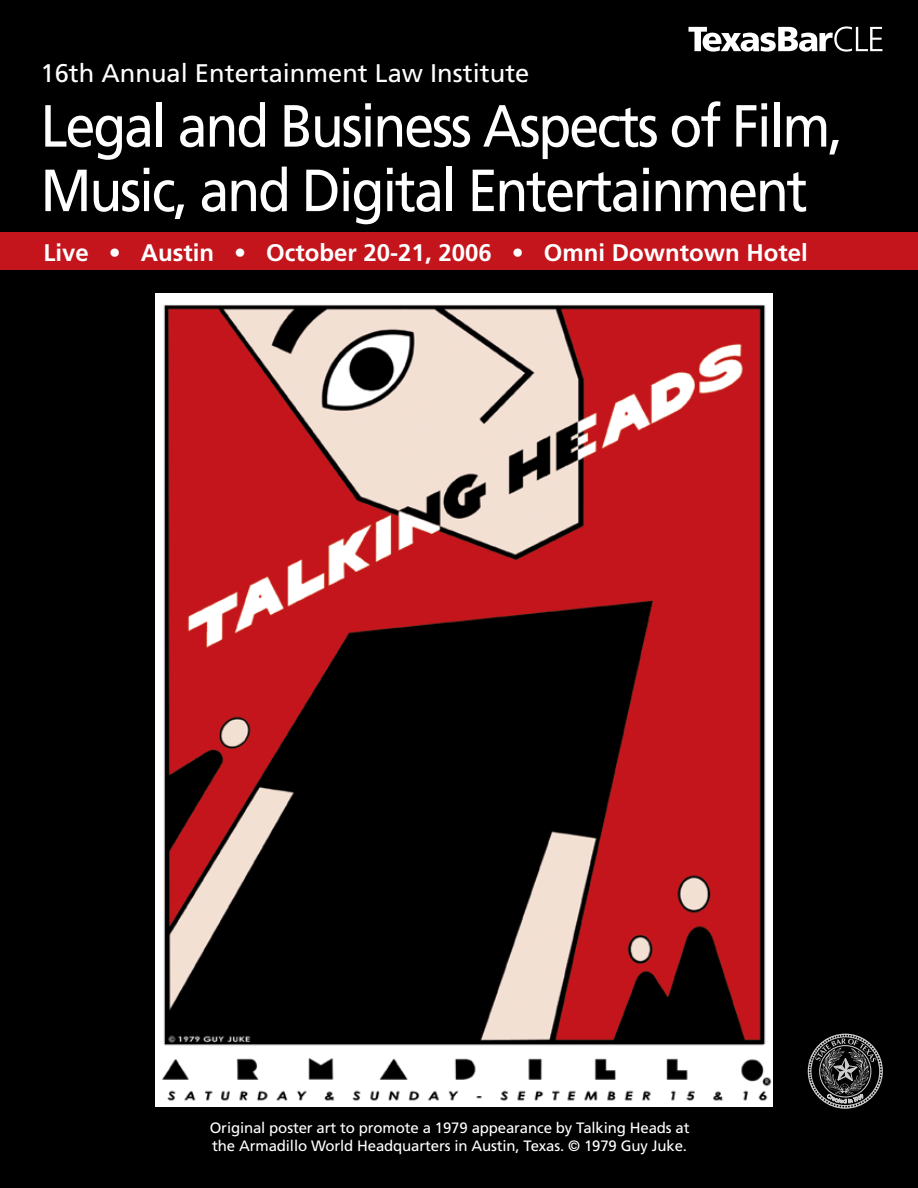
<style>
.page{position:relative;width:918px;height:1188px;background:#000}
.page>*{position:absolute;margin:0;border:0;box-sizing:border-box;transform-origin:0 0}
.t1{font:59.4px/64.5px "Frutiger LT Std";letter-spacing:-.04em;color:#fff;scale:.91 1}
.t2{font:25.5px "Frutiger LT Std";color:#fff}
.t3{font:700 24px "Frutiger LT Std";color:#fff}
.t4{font:15px/18px "Frutiger LT Std";letter-spacing:-.01em;color:#fff}
</style>
<div class="page">
<img style="left:155px;top:294px;width:618px;height:813px">
<div style="left:0;top:232px;width:918px;height:38px;background:#c4151c"></div>
<svg style="left:689px;top:26px;width:193px;height:26px"></svg>
<svg style="left:808px;top:1034px;width:75px;height:75px"></svg>
<h2 class="t2" style="left:41px;top:58px;width:490px">16th Annual Entertainment Law Institute</h2>
<h1 class="t1" style="left:41px;top:94px;width:884px">Legal and Business Aspects of Film,<br>Music, and Digital Entertainment</h1>
<h3 class="t3" style="left:44px;top:239px;width:766px">Live • Austin • October 20-21, 2006 • Omni Downtown Hotel</h3>
<p class="t4" style="left:210px;top:1119px;width:481px">Original poster art to promote a 1979 appearance by Talking Heads at the Armadillo World Headquarters in Austin, Texas. © 1979 Guy Juke.</p>
</div>
